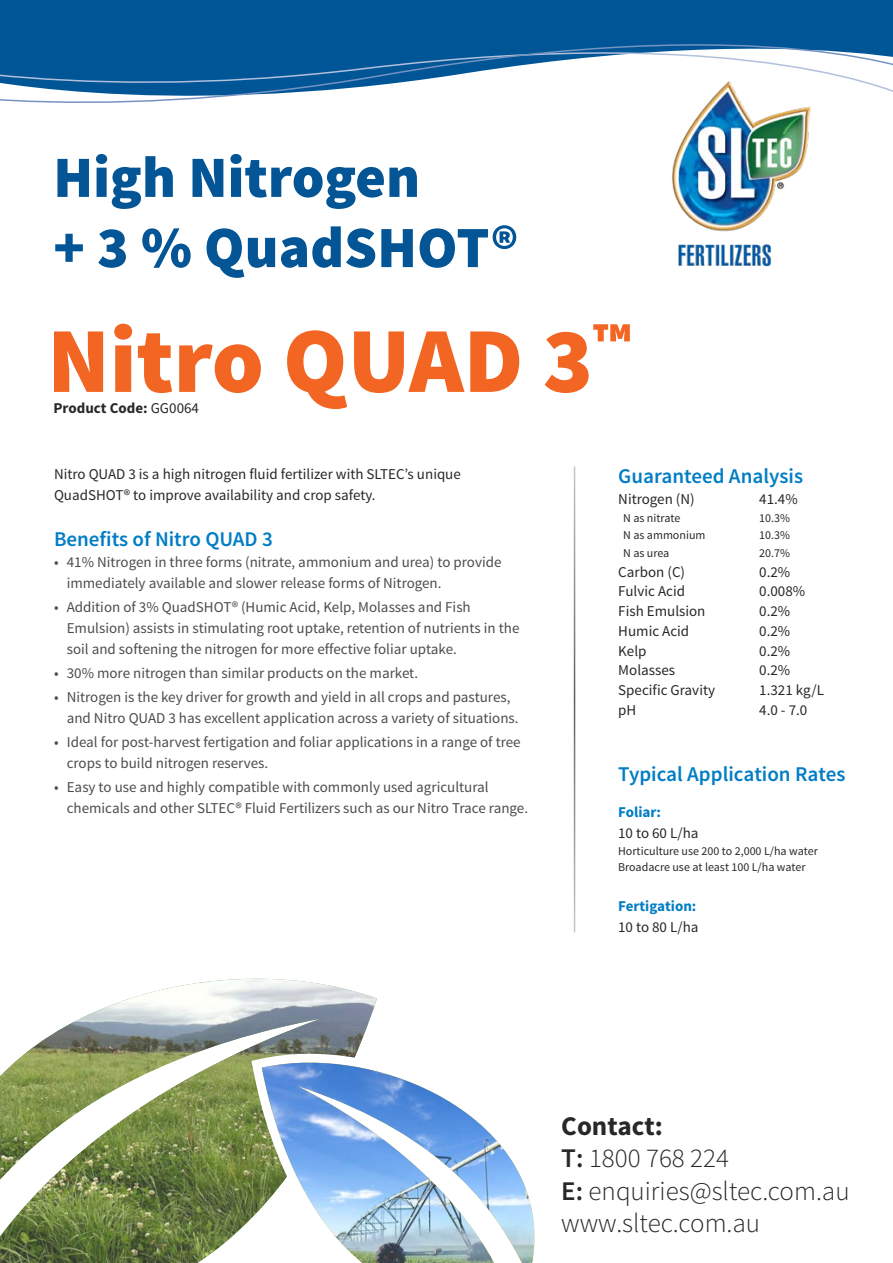
<style>
.page{position:relative;width:893px;height:1263px;background:#fff}
.page>*{position:absolute;margin:0;border:0;box-sizing:border-box;transform-origin:0 0}
.t1{font:900 93px "Source Sans Pro";color:#f26522}
.t2{font:900 58.5px/70.2px "Source Sans Pro";color:#035595}
.t3{font:300 27px/32.4px "Source Sans Pro";color:#292829}
.t4{font:600 21px "Source Sans Pro";color:#007dc5}
.t5{font:15px/21px "Source Sans Pro";color:#4c4c4e}
.t6{font:15px/21px "Source Sans Pro";color:#292829}
.t7{font:700 15px "Source Sans Pro";color:#007dc5}
.t8{font:700 15px "Source Sans Pro";color:#292829}
.t9{font:12px/16.5px "Source Sans Pro";color:#292829}
.s1{font-weight:400}
.s2{font-weight:700}
.s3{font-weight:600}
</style>
<div class="page">
<svg style="left:0;top:0;width:893px;height:103px"></svg>
<img style="left:665px;top:80px;width:152px;height:187px">
<hr style="left:574px;top:466px;width:1px;height:466px;background:#292829">
<img style="left:0;top:979px;width:377px;height:284px">
<svg style="left:251px;top:1052px;width:11px;height:211px"></svg>
<svg style="left:262px;top:1040px;width:115px;height:23px"></svg>
<img style="left:262px;top:1063px;width:273px;height:200px">
<h2 class="t2" style="left:53px;top:145px;width:467px">High Nitrogen<br>+ 3 % QuadSHOT®</h2>
<h1 class="t1" style="left:47px;top:300px;width:585px">Nitro QUAD 3<sup>™</sup></h1>
<p class="t8" style="left:54px;top:398px;width:147px">Product Code: <span class="s1">GG0064</span></p>
<p class="t6" style="left:54px;top:464px;width:408px">Nitro QUAD 3 is a high nitrogen fluid fertilizer with SLTEC’s unique<br>QuadSHOT® to improve availability and crop safety.</p>
<h3 class="t4" style="left:54px;top:526px;width:220px">Benefits of Nitro QUAD 3</h3>
<p class="t5" style="left:67px;top:552px;width:436px;text-indent:-13px">• 41% Nitrogen in three forms (nitrate, ammonium and urea) to provide immediately available and slower release forms of Nitrogen.</p>
<p class="t5" style="left:67px;top:597px;width:454px;text-indent:-13px">• Addition of 3% QuadSHOT® (Humic Acid, Kelp, Molasses and Fish<br>Emulsion) assists in stimulating root uptake, retention of nutrients in the soil and softening the nitrogen for more effective foliar uptake.</p>
<p class="t5" style="left:54px;top:663px;width:366px">• 30% more nitrogen than similar products on the market.</p>
<p class="t5" style="left:67px;top:687px;width:453px;text-indent:-13px">• Nitrogen is the key driver for growth and yield in all crops and pastures, and Nitro QUAD 3 has excellent application across a variety of situations.</p>
<p class="t5" style="left:67px;top:732px;width:455px;text-indent:-13px">• Ideal for post-harvest fertigation and foliar applications in a range of tree crops to build nitrogen reserves.</p>
<p class="t5" style="left:67px;top:777px;width:463px;text-indent:-13px">• Easy to use and highly compatible with commonly used agricultural chemicals and other SLTEC® Fluid Fertilizers such as our Nitro Trace range.</p>
<h3 class="t4" style="left:618px;top:462px;width:186px">Guaranteed Analysis</h3>
<p class="t6" style="left:618px;top:489px;width:78px">Nitrogen (N)</p>
<p class="t6" style="left:759px;top:489px;width:40px">41.4%</p>
<p class="t9" style="left:623px;top:510px;width:59px">N as nitrate</p>
<p class="t9" style="left:759px;top:510px;width:32px">10.3%</p>
<p class="t9" style="left:623px;top:527px;width:84px">N as ammonium</p>
<p class="t9" style="left:759px;top:527px;width:32px">10.3%</p>
<p class="t9" style="left:623px;top:545px;width:48px">N as urea</p>
<p class="t9" style="left:759px;top:545px;width:32px">20.7%</p>
<p class="t6" style="left:618px;top:561px;width:68px">Carbon (C)</p>
<p class="t6" style="left:759px;top:561px;width:33px">0.2%</p>
<p class="t6" style="left:618px;top:581px;width:68px">Fulvic Acid</p>
<p class="t6" style="left:759px;top:581px;width:47px">0.008%</p>
<p class="t6" style="left:618px;top:601px;width:89px">Fish Emulsion</p>
<p class="t6" style="left:759px;top:601px;width:33px">0.2%</p>
<p class="t6" style="left:618px;top:620px;width:72px">Humic Acid</p>
<p class="t6" style="left:759px;top:620px;width:33px">0.2%</p>
<p class="t6" style="left:618px;top:640px;width:30px">Kelp</p>
<p class="t6" style="left:759px;top:640px;width:33px">0.2%</p>
<p class="t6" style="left:618px;top:660px;width:58px">Molasses</p>
<p class="t6" style="left:759px;top:660px;width:33px">0.2%</p>
<p class="t6" style="left:618px;top:680px;width:98px">Specific Gravity</p>
<p class="t6" style="left:759px;top:680px;width:66px">1.321 kg/L</p>
<p class="t6" style="left:618px;top:700px;width:20px">pH</p>
<p class="t6" style="left:759px;top:700px;width:50px">4.0 - 7.0</p>
<h3 class="t4" style="left:618px;top:761px;width:229px">Typical Application Rates</h3>
<p class="t7" style="left:618px;top:802px;width:44px">Foliar:</p>
<p class="t6" style="left:618px;top:823px;width:82px">10 to 60 L/ha</p>
<p class="t9" style="left:618px;top:843px;width:201px">Horticulture use 200 to 2,000 L/ha water<br>Broadacre use at least 100 L/ha water</p>
<p class="t7" style="left:618px;top:896px;width:80px">Fertigation:</p>
<p class="t6" style="left:618px;top:916px;width:82px">10 to 80 L/ha</p>
<h3 class="t3" style="left:561px;top:1110px;width:290px"><span class="s2">Contact:<br></span><span class="s3">T:</span> 1800 768 224<br><span class="s3">E:</span> enquiries@sltec.com.au www.sltec.com.au</h3>
</div>
